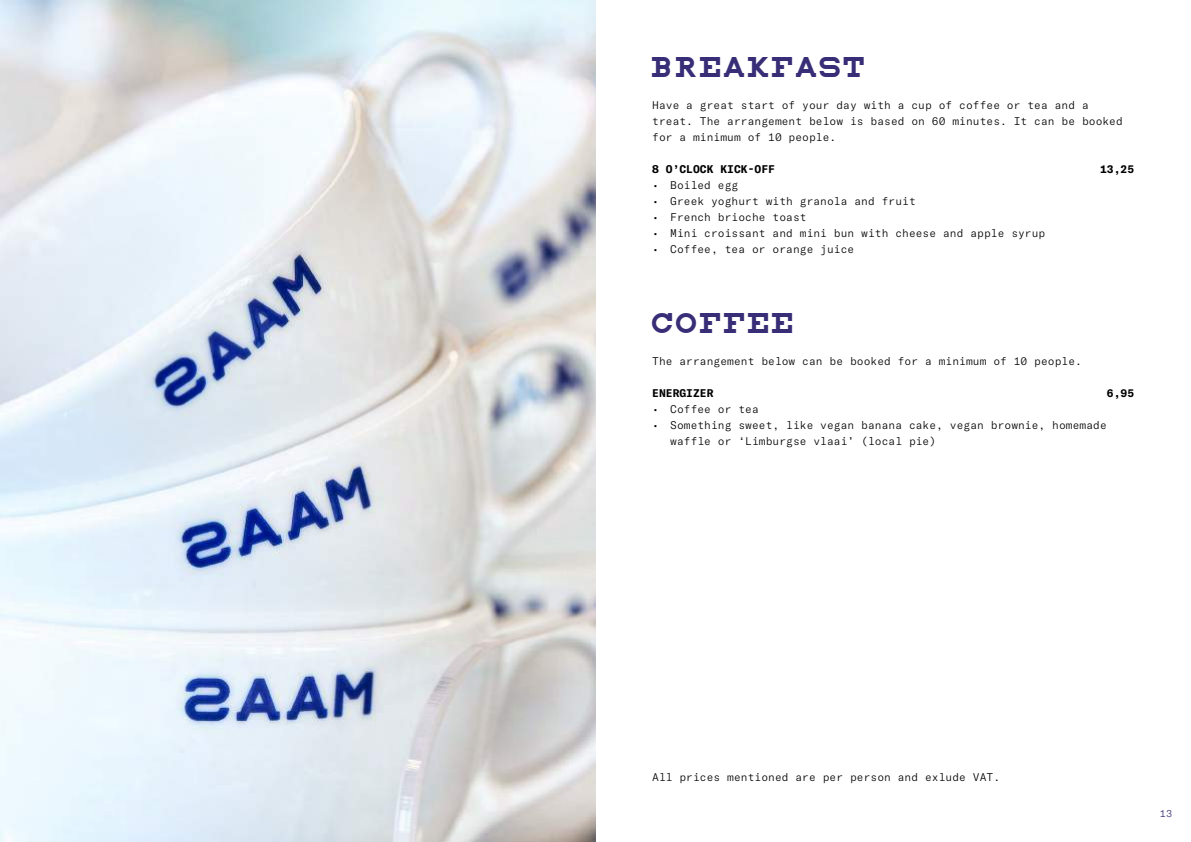
<style>
.page{position:relative;width:1191px;height:842px;background:#fff}
.page>*{position:absolute;margin:0;border:0;box-sizing:border-box;transform-origin:0 0}
.t1{font:20px "Snellen";color:#382d77}
.t2{font:300 11px/16px "GT America Mono";color:#000}
.t3{font:700 11px "GT America Mono";color:#000}
.t4{font:300 10px "GT America Mono";color:#382d77}
</style>
<div class="page">
<img style="left:0;top:0;width:595px;height:842px">
<h1 class="t1" style="left:652px;top:58px;width:217px">BREAKFAST</h1>
<p class="t2" style="left:652px;top:97px;width:472px">Have a great start of your day with a cup of coffee or tea and a treat. The arrangement below is based on 60 minutes. It can be booked for a minimum of 10 people.</p>
<p class="t3" style="left:652px;top:162px;width:124px">8 O’CLOCK KICK-OFF</p>
<p class="t3" style="left:1100px;top:162px;width:36px">13,25</p>
<p class="t2" style="left:652px;top:177px;width:88px">• Boiled egg</p>
<p class="t2" style="left:652px;top:193px;width:265px">• Greek yoghurt with granola and fruit</p>
<p class="t2" style="left:652px;top:209px;width:156px">• French brioche toast</p>
<p class="t2" style="left:652px;top:225px;width:395px">• Mini croissant and mini bun with cheese and apple syrup</p>
<p class="t2" style="left:652px;top:241px;width:204px">• Coffee, tea or orange juice</p>
<h1 class="t1" style="left:652px;top:314px;width:145px">COFFEE</h1>
<p class="t2" style="left:652px;top:353px;width:431px">The arrangement below can be booked for a minimum of 10 people.</p>
<p class="t3" style="left:652px;top:386px;width:63px">ENERGIZER</p>
<p class="t3" style="left:1107px;top:386px;width:29px">6,95</p>
<p class="t2" style="left:652px;top:401px;width:108px">• Coffee or tea</p>
<p class="t2" style="left:670px;top:417px;width:438px;text-indent:-18px">• Something sweet, like vegan banana cake, vegan brownie, homemade waffle or ‘Limburgse vlaai’ (local pie)</p>
<p class="t2" style="left:652px;top:769px;width:349px">All prices mentioned are per person and exlude VAT.</p>
<p class="t4" style="left:1160px;top:808px;width:14px">13</p>
</div>
